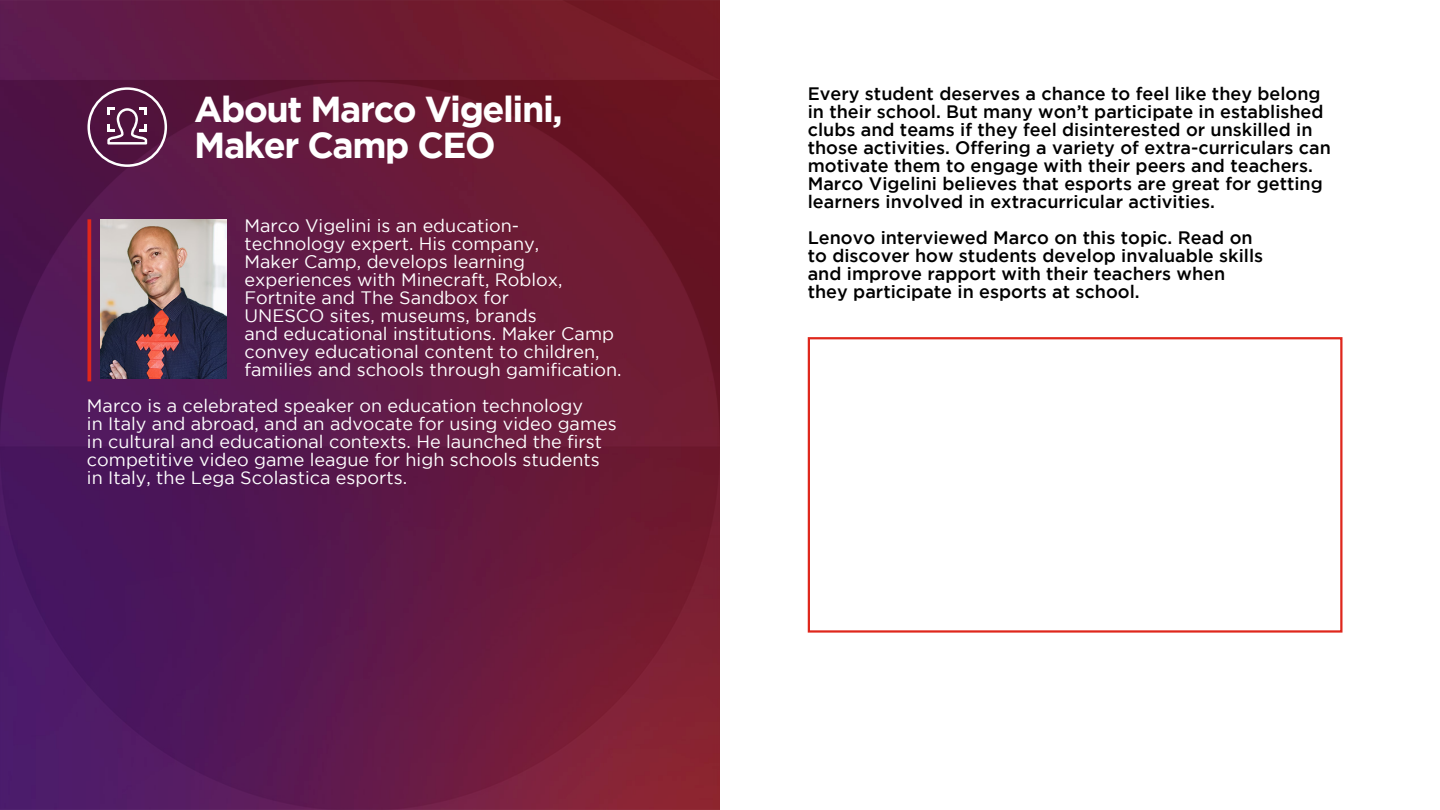
<style>
.page{position:relative;width:1440px;height:810px;background:#fff}
.page>*{position:absolute;margin:0;border:0;box-sizing:border-box;transform-origin:0 0}
.t1{font:700 36px/36px "Gotham";letter-spacing:-.04em;color:#fff}
.t2{font:18px/18px "Gotham";color:#fff}
.t3{font:500 18px/18px "Gotham";color:#000}
</style>
<div class="page">
<img style="left:0;top:0;width:720px;height:810px">
<img style="left:100px;top:219px;width:126px;height:160px">
<svg style="left:87px;top:87px;width:80px;height:80px;background:#6e3b5f"></svg>
<svg style="left:87px;top:219px;width:4px;height:162px"></svg>
<div style="left:808px;top:337px;width:534px;height:296px;border:2px solid #df271c"></div>
<h1 class="t1" style="left:194px;top:91px;width:370px">About Marco Vigelini,<br>Maker Camp CEO</h1>
<p class="t2" style="left:244px;top:217px;width:379px">Marco Vigelini is an education&shy;technology expert. His company,<br>Maker Camp, develops learning experiences with Minecraft, Roblox, Fortnite and The Sandbox for<br>UNESCO sites, museums, brands<br>and educational institutions. Maker Camp convey educational content to children, families and schools through gamification.</p>
<p class="t2" style="left:87px;top:397px;width:531px">Marco is a celebrated speaker on education technology<br>in Italy and abroad, and an advocate for using video games in cultural and educational contexts. He launched the first competitive video game league for high schools students in Italy, the Lega Scolastica esports.</p>
<p class="t3" style="left:808px;top:84px;width:525px">Every student deserves a chance to feel like they belong in their school. But many won’t participate in established clubs and teams if they feel disinterested or unskilled in those activities. Offering a variety of extra-curriculars can motivate them to engage with their peers and teachers.<br>Marco Vigelini believes that esports are great for getting learners involved in extracurricular activities.</p>
<p class="t3" style="left:808px;top:228px;width:457px">Lenovo interviewed Marco on this topic. Read on to discover how students develop invaluable skills and improve rapport with their teachers when they participate in esports at school.</p>
</div>
